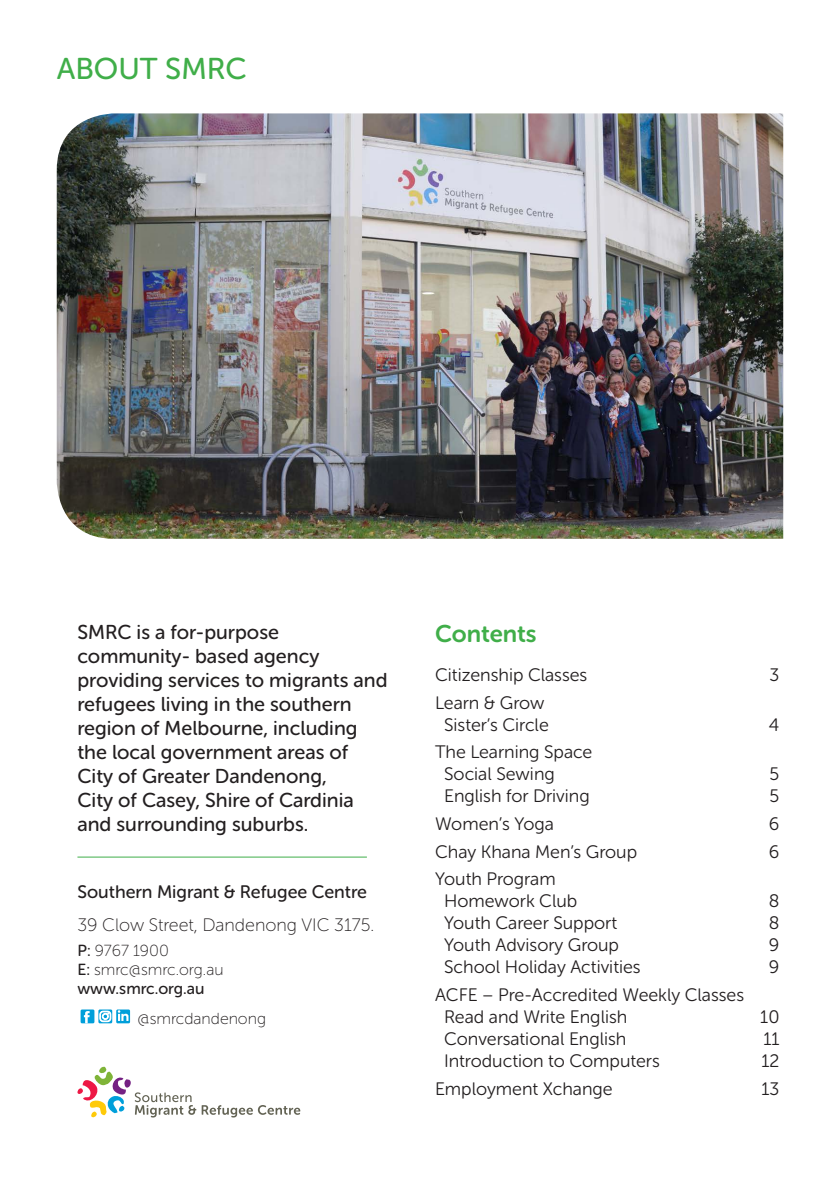
<style>
.page{position:relative;width:840px;height:1191px;background:#fff}
.page>*{position:absolute;margin:0;border:0;box-sizing:border-box;transform-origin:0 0}
.t1{font:30px "Museo Sans Rounded 500";color:#40ae49}
.t2{font:24px "Museo Sans Rounded 700";letter-spacing:-.005em;color:#40ae49}
.t3{font:20px/24px "Museo Sans Rounded 500";color:#231f20}
.t4{font:18px/22px "Museo Sans Rounded 300";color:#231f20}
.t5{font:18px "Museo Sans Rounded 100";color:#231f20}
.t6{font:18px "Museo Sans Rounded 500";color:#231f20}
.t7{font:16px "Museo Sans Rounded 100";color:#231f20}
.t8{font:16px "Museo Sans Rounded 500";color:#231f20}
.s1{font-family:"Museo Sans Rounded 500"}
</style>
<div class="page">
<div style="left:81px;top:1009px;width:13px;height:14px;background:#009fda"></div>
<svg style="left:84px;top:1011px;width:6px;height:12px"></svg>
<svg style="left:116px;top:1009px;width:14px;height:14px"></svg>
<svg style="left:118px;top:1010px;width:10px;height:11px"></svg>
<svg style="left:98px;top:1009px;width:14px;height:14px"></svg>
<svg style="left:99px;top:1010px;width:12px;height:12px"></svg>
<svg style="left:77px;top:1066px;width:223px;height:52px"></svg>
<img style="left:57px;top:113px;width:725px;height:426px">
<hr style="left:77px;top:856px;width:290px;height:1px;background:#40ae49">
<p class="t1" style="left:57px;top:52px;width:191px">ABOUT SMRC</p>
<p class="t3" style="left:77px;top:620px;width:311px">SMRC is a for-purpose community- based agency providing services to migrants and refugees living in the southern region of Melbourne, including the local government areas of<br>City of Greater Dandenong,<br>City of Casey, Shire of Cardinia and surrounding suburbs.</p>
<p class="t6" style="left:77px;top:882px;width:291px">Southern Migrant &amp; Refugee Centre</p>
<p class="t5" style="left:77px;top:915px;width:298px">39 Clow Street, Dandenong VIC 3175.</p>
<p class="t7" style="left:77px;top:941px;width:93px"><span class="s1">P:</span> 9767 1900</p>
<p class="t7" style="left:77px;top:961px;width:147px"><span class="s1">E:</span> smrc@smrc.org.au</p>
<p class="t8" style="left:77px;top:980px;width:128px">www.smrc.org.au</p>
<p class="t7" style="left:137px;top:1009px;width:130px">@smrcdandenong</p>
<p class="t2" style="left:435px;top:620px;width:103px">Contents</p>
<p class="t4" style="left:435px;top:664px;width:154px">Citizenship Classes</p>
<p class="t4" style="left:769px;top:664px;width:11px">3</p>
<p class="t4" style="left:435px;top:691px;width:115px;text-align:center">Learn &amp; Grow<br>Sister’s Circle</p>
<p class="t4" style="left:768px;top:713px;width:12px">4</p>
<p class="t4" style="left:444px;top:741px;width:150px;text-indent:-9px">The Learning Space<br>Social Sewing</p>
<p class="t4" style="left:769px;top:763px;width:11px">5</p>
<p class="t4" style="left:444px;top:785px;width:147px">English for Driving</p>
<p class="t4" style="left:769px;top:785px;width:11px">5</p>
<p class="t4" style="left:435px;top:813px;width:120px">Women’s Yoga</p>
<p class="t4" style="left:768px;top:813px;width:12px">6</p>
<p class="t4" style="left:435px;top:840px;width:203px">Chay Khana Men’s Group</p>
<p class="t4" style="left:768px;top:840px;width:12px">6</p>
<p class="t4" style="left:444px;top:868px;width:135px;text-indent:-9px">Youth Program<br>Homework Club</p>
<p class="t4" style="left:768px;top:890px;width:12px">8</p>
<p class="t4" style="left:444px;top:912px;width:174px">Youth Career Support</p>
<p class="t4" style="left:768px;top:912px;width:12px">8</p>
<p class="t4" style="left:444px;top:934px;width:176px">Youth Advisory Group</p>
<p class="t4" style="left:768px;top:934px;width:12px">9</p>
<p class="t4" style="left:444px;top:956px;width:198px">School Holiday Activities</p>
<p class="t4" style="left:768px;top:956px;width:12px">9</p>
<p class="t4" style="left:444px;top:984px;width:301px;text-indent:-9px">ACFE – Pre-Accredited Weekly Classes<br>Read and Write English</p>
<p class="t4" style="left:759px;top:1006px;width:21px">10</p>
<p class="t4" style="left:444px;top:1028px;width:184px">Conversational English</p>
<p class="t4" style="left:763px;top:1028px;width:18px">11</p>
<p class="t4" style="left:444px;top:1050px;width:217px">Introduction to Computers</p>
<p class="t4" style="left:761px;top:1050px;width:19px">12</p>
<p class="t4" style="left:435px;top:1077px;width:179px">Employment Xchange</p>
<p class="t4" style="left:761px;top:1077px;width:19px">13</p>
</div>
